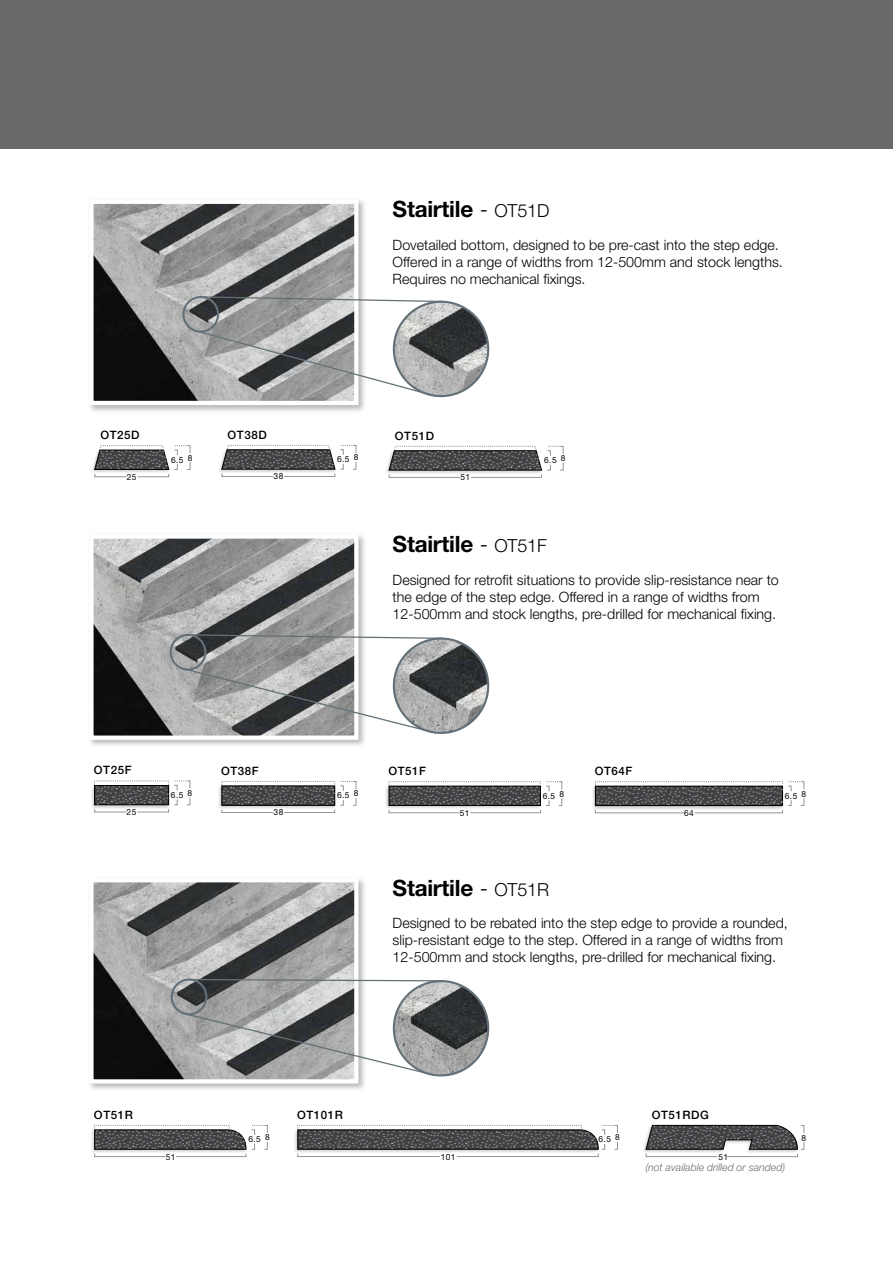
<style>
.page{position:relative;width:893px;height:1263px;background:#fff}
.page>*{position:absolute;margin:0;border:0;box-sizing:border-box;transform-origin:0 0}
.t1{font:700 22.5px "Helvetica Neue LT";letter-spacing:-.01em;color:#000}
.t2{font:300 14.25px/17.1px "Helvetica Neue LT";color:#000}
.t3{font:500 11.55px "Helvetica Neue LT";letter-spacing:.05em;color:#000}
.t4{font:italic 300 10.5px "Helvetica Neue LT";color:#6d6e71}
.t5{font:8.4px "Helvetica Neue LT";letter-spacing:.05em;color:#000}
.s1{font-weight:300}
.s2{font-weight:300;font-size:18px}
</style>
<div class="page">
<div style="left:0;top:0;width:893px;height:149px;background:#69696b"></div>
<div style="left:87px;top:197px;width:280px;height:217px;background:#000;opacity:.3"></div>
<img style="left:94px;top:205px;width:259px;height:195px">
<div style="left:89px;top:200px;width:269px;height:205px;border:4px solid #fff"></div>
<div style="left:87px;top:532px;width:280px;height:216px;background:#000;opacity:.3"></div>
<img style="left:94px;top:539px;width:259px;height:196px">
<div style="left:89px;top:534px;width:269px;height:206px;border:4px solid #fff"></div>
<div style="left:87px;top:876px;width:280px;height:216px;background:#000;opacity:.3"></div>
<img style="left:94px;top:883px;width:259px;height:195px">
<div style="left:89px;top:878px;width:269px;height:205px;border:4px solid #fff"></div>
<svg style="left:388px;top:446px;width:175px;height:32px"></svg>
<svg style="left:221px;top:445px;width:135px;height:32px"></svg>
<svg style="left:94px;top:445px;width:96px;height:32px"></svg>
<img style="left:92px;top:1130px;width:2px;height:22px">
<svg style="left:94px;top:1125px;width:174px;height:32px"></svg>
<img style="left:643px;top:1124px;width:134px;height:28px">
<svg style="left:645px;top:1125px;width:159px;height:32px"></svg>
<svg style="left:297px;top:1125px;width:321px;height:32px"></svg>
<img style="left:386px;top:784px;width:3px;height:27px">
<svg style="left:389px;top:781px;width:173px;height:32px"></svg>
<img style="left:593px;top:785px;width:2px;height:26px">
<svg style="left:595px;top:781px;width:209px;height:32px"></svg>
<img style="left:219px;top:786px;width:2px;height:22px">
<svg style="left:221px;top:781px;width:135px;height:32px"></svg>
<img style="left:92px;top:786px;width:2px;height:22px">
<svg style="left:94px;top:781px;width:96px;height:31px"></svg>
<div style="left:182px;top:296px;width:37px;height:37px;border:2px solid #637078;border-radius:50%"></div>
<div style="left:170px;top:634px;width:36px;height:36px;border:2px solid #637078;border-radius:50%"></div>
<div style="left:171px;top:978px;width:36px;height:37px;border:2px solid #637078;border-radius:50%"></div>
<img style="left:394px;top:302px;width:94px;height:94px;border-radius:47px">
<img style="left:394px;top:638px;width:94px;height:95px;border-radius:47px">
<img style="left:394px;top:981px;width:94px;height:94px;border-radius:47px">
<svg style="left:200px;top:296px;width:244px;height:7px"></svg>
<svg style="left:187px;top:634px;width:257px;height:6px"></svg>
<svg style="left:187px;top:978px;width:257px;height:4px"></svg>
<svg style="left:197px;top:330px;width:240px;height:68px"></svg>
<svg style="left:185px;top:668px;width:252px;height:66px"></svg>
<svg style="left:185px;top:1012px;width:252px;height:65px"></svg>
<h1 class="t1" style="left:393px;top:195px;width:158px">Stairtile <span class="s1">-</span> <span class="s2">OT51D</span></h1>
<p class="t2" style="left:393px;top:236px;width:392px">Dovetailed bottom, designed to be pre-cast into the step edge.<br>Offered in a range of widths from 12-500mm and stock lengths.<br>Requires no mechanical fixings.</p>
<p class="t3" style="left:100px;top:428px;width:41px">OT25D</p>
<p class="t5" style="left:127px;top:472px;width:11px">25</p>
<p class="t5" style="left:171px;top:455px;width:23px">6.5 8</p>
<p class="t3" style="left:228px;top:428px;width:41px">OT38D</p>
<p class="t5" style="left:274px;top:471px;width:11px">38</p>
<p class="t5" style="left:337px;top:454px;width:23px">6.5 8</p>
<p class="t3" style="left:395px;top:429px;width:41px">OT51D</p>
<p class="t5" style="left:460px;top:472px;width:11px">51</p>
<p class="t5" style="left:544px;top:455px;width:23px">6.5 8</p>
<h1 class="t1" style="left:393px;top:530px;width:156px">Stairtile <span class="s1">-</span> <span class="s2">OT51F</span></h1>
<p class="t2" style="left:393px;top:571px;width:388px">Designed for retrofit situations to provide slip-resistance near to the edge of the step edge. Offered in a range of widths from<br>12-500mm and stock lengths, pre-drilled for mechanical fixing.</p>
<p class="t3" style="left:94px;top:763px;width:39px">OT25F</p>
<p class="t5" style="left:127px;top:807px;width:11px">25</p>
<p class="t5" style="left:171px;top:790px;width:23px">6.5 8</p>
<p class="t3" style="left:221px;top:764px;width:39px">OT38F</p>
<p class="t5" style="left:274px;top:807px;width:11px">38</p>
<p class="t5" style="left:337px;top:790px;width:23px">6.5 8</p>
<p class="t3" style="left:388px;top:764px;width:39px">OT51F</p>
<p class="t3" style="left:595px;top:764px;width:39px">OT64F</p>
<p class="t5" style="left:543px;top:791px;width:23px">6.5 8</p>
<p class="t5" style="left:785px;top:791px;width:23px">6.5 8</p>
<p class="t5" style="left:460px;top:808px;width:11px">51</p>
<p class="t5" style="left:684px;top:808px;width:11px">64</p>
<h1 class="t1" style="left:393px;top:874px;width:158px">Stairtile <span class="s1">-</span> <span class="s2">OT51R</span></h1>
<p class="t2" style="left:393px;top:914px;width:397px">Designed to be rebated into the step edge to provide a rounded, slip-resistant edge to the step. Offered in a range of widths from<br>12-500mm and stock lengths, pre-drilled for mechanical fixing.</p>
<p class="t3" style="left:94px;top:1108px;width:40px">OT51R</p>
<p class="t5" style="left:166px;top:1151px;width:11px">51</p>
<p class="t5" style="left:248px;top:1134px;width:23px">6.5 8</p>
<p class="t3" style="left:297px;top:1108px;width:47px">OT101R</p>
<p class="t5" style="left:441px;top:1151px;width:16px">101</p>
<p class="t5" style="left:598px;top:1134px;width:23px">6.5 8</p>
<p class="t3" style="left:652px;top:1108px;width:59px">OT51RDG</p>
<p class="t5" style="left:718px;top:1151px;width:11px">51</p>
<p class="t4" style="left:645px;top:1161px;width:141px">(not available drilled or sanded)</p>
<p class="t5" style="left:802px;top:1132px;width:6px">8</p>
</div>
